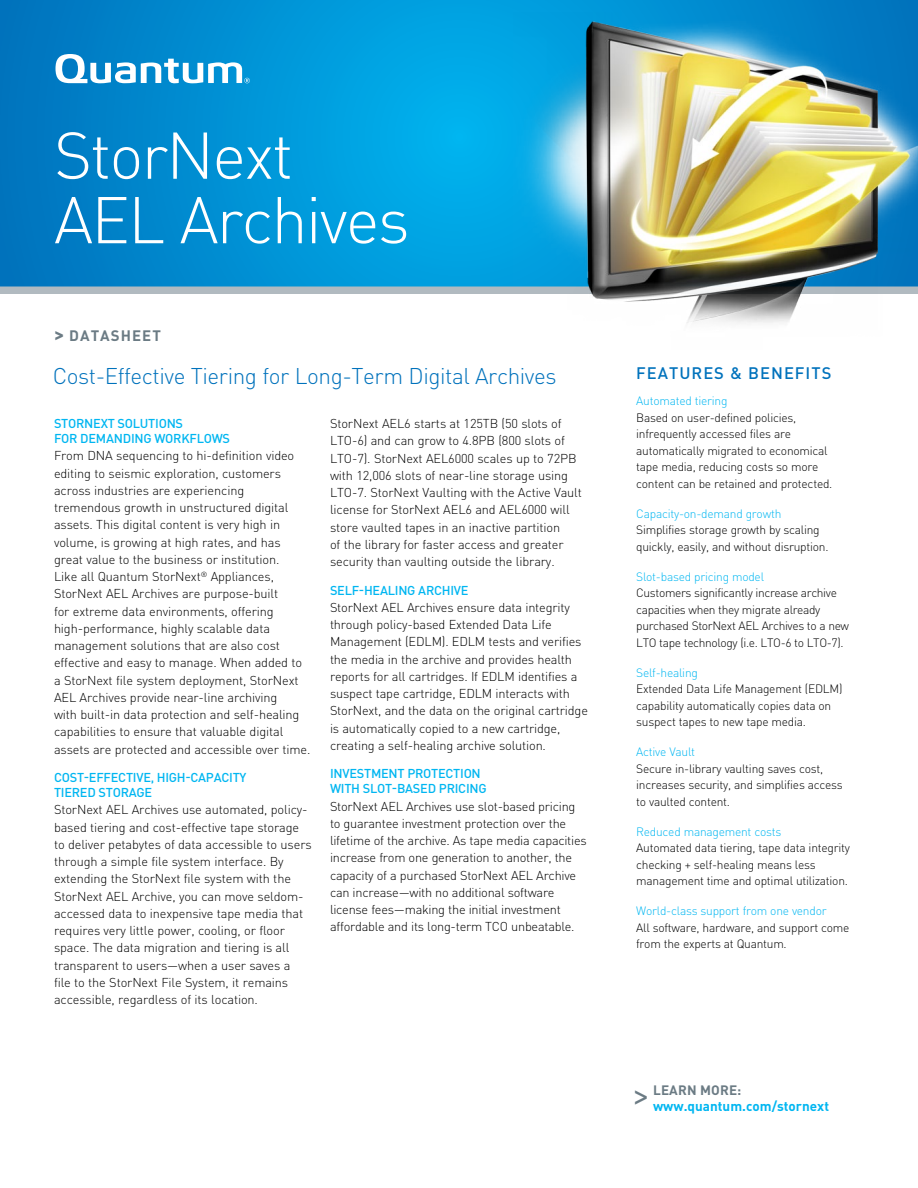
<style>
.page{position:relative;width:918px;height:1188px;background:#fff}
.page>*{position:absolute;margin:0;border:0;box-sizing:border-box;transform-origin:0 0}
.P1_main_copy_block{font:300 64.95px/64.5px "DIN Pro";letter-spacing:-.03em;color:#fff}
.P1_tab_title{font:35.4px "DIN Pro";color:#6b7b84}
.P1_main_copy_block-2{font:300 22.5px "DIN Pro";letter-spacing:-.02em;color:#0072bc}
.P1_tab_title-2{font:500 16.5px "DIN Pro";letter-spacing:.06em;color:#0072bc}
.P1_main_copy_block-3{font:700 15px "DIN Pro";letter-spacing:.07em;color:#6b7b84}
.P1_tab_title-3{font:700 13.5px "DIN Pro";color:#00b6f1}
.P1_tab_title-4{font:700 13.5px "DIN Pro";letter-spacing:.01em;color:#6b7b84}
.P1_main_copy_block-4{font:300 12.75px/17.2px "DIN Pro";letter-spacing:-.01em;color:#000}
.P1_main_copy_block-5{font:500 12.75px/15px "DIN Pro";letter-spacing:-.02em;color:#00b6f1}
.P1_features_and_bene{font:300 12px/16.5px "DIN Pro";letter-spacing:-.02em;color:#000}
.s1{font-size:18.75px}
.s2{color:#00b6f1}
</style>
<div class="page">
<svg style="left:0;top:0;width:918px;height:286px;background:#0092d5"></svg>
<svg style="left:56px;top:54px;width:194px;height:29px"></svg>
<div style="left:0;top:286px;width:918px;height:8px;background:#b1bac0"></div>
<img style="left:513px;top:10px;width:405px;height:314px">
<p class="P1_main_copy_block" style="left:54px;top:117px;width:357px">StorNext<br>AEL Archives</p>
<p class="P1_main_copy_block-3" style="left:54px;top:323px;width:108px"><span class="s1">&gt;</span> DATASHEET</p>
<p class="P1_main_copy_block-2" style="left:53px;top:358px;width:505px">Cost-Effective Tiering for Long-Term Digital Archives</p>
<p class="P1_main_copy_block-5" style="left:54px;top:415px;width:178px">STORNEXT SOLUTIONS<br>FOR DEMANDING WORKFLOWS</p>
<p class="P1_main_copy_block-4" style="left:54px;top:446px;width:258px">From DNA sequencing to hi-definition video editing to seismic exploration, customers across industries are experiencing tremendous growth in unstructured digital assets. This digital content is very high in volume, is growing at high rates, and has great value to the business or institution.<br>Like all Quantum StorNext<sup>®</sup> Appliances, StorNext AEL Archives are purpose-built<br>for extreme data environments, offering high-performance, highly scalable data management solutions that are also cost effective and easy to manage. When added to a StorNext file system deployment, StorNext AEL Archives provide near-line archiving<br>with built-in data protection and self-healing capabilities to ensure that valuable digital assets are protected and accessible over time.</p>
<p class="P1_main_copy_block-5" style="left:54px;top:769px;width:194px">COST-EFFECTIVE, HIGH-CAPACITY<br>TIERED STORAGE</p>
<p class="P1_main_copy_block-4" style="left:54px;top:800px;width:259px">StorNext AEL Archives use automated, policy&shy;based tiering and cost-effective tape storage to deliver petabytes of data accessible to users through a simple file system interface. By extending the StorNext file system with the StorNext AEL Archive, you can move seldom&shy;accessed data to inexpensive tape media that requires very little power, cooling, or floor space. The data migration and tiering is all transparent to users—when a user saves a<br>file to the StorNext File System, it remains accessible, regardless of its location.</p>
<p class="P1_main_copy_block-4" style="left:330px;top:414px;width:253px">StorNext AEL6 starts at 125TB (50 slots of LTO-6) and can grow to 4.8PB (800 slots of LTO-7). StorNext AEL6000 scales up to 72PB with 12,006 slots of near-line storage using LTO-7. StorNext Vaulting with the Active Vault license for StorNext AEL6 and AEL6000 will store vaulted tapes in an inactive partition<br>of the library for faster access and greater security than vaulting outside the library.</p>
<p class="P1_main_copy_block-5" style="left:330px;top:581px;width:140px">SELF-HEALING ARCHIVE</p>
<p class="P1_main_copy_block-4" style="left:330px;top:598px;width:260px">StorNext AEL Archives ensure data integrity through policy-based Extended Data Life Management (EDLM). EDLM tests and verifies the media in the archive and provides health reports for all cartridges. If EDLM identifies a suspect tape cartridge, EDLM interacts with StorNext, and the data on the original cartridge is automatically copied to a new cartridge, creating a self-healing archive solution.</p>
<p class="P1_main_copy_block-5" style="left:330px;top:765px;width:158px">INVESTMENT PROTECTION<br>WITH SLOT-BASED PRICING</p>
<p class="P1_main_copy_block-4" style="left:330px;top:796px;width:258px">StorNext AEL Archives use slot-based pricing to guarantee investment protection over the lifetime of the archive. As tape media capacities increase from one generation to another, the capacity of a purchased StorNext AEL Archive can increase—with no additional software license fees—making the initial investment affordable and its long-term TCO unbeatable.</p>
<p class="P1_tab_title-2" style="left:636px;top:360px;width:197px">FEATURES &amp; BENEFITS</p>
<p class="P1_features_and_bene" style="left:636px;top:391px;width:198px"><span class="s2">Automated tiering<br></span>Based on user-defined policies, infrequently accessed files are automatically migrated to economical tape media, reducing costs so more content can be retained and protected.</p>
<p class="P1_features_and_bene" style="left:636px;top:504px;width:194px"><span class="s2">Capacity-on-demand growth<br></span>Simplifies storage growth by scaling quickly, easily, and without disruption.</p>
<p class="P1_features_and_bene" style="left:636px;top:567px;width:214px"><span class="s2">Slot-based pricing model<br></span>Customers significantly increase archive capacities when they migrate already purchased StorNext AEL Archives to a new LTO tape technology (i.e. LTO-6 to LTO-7).</p>
<p class="P1_features_and_bene" style="left:636px;top:663px;width:208px"><span class="s2">Self-healing<br></span>Extended Data Life Management (EDLM) capability automatically copies data on suspect tapes to new tape media.</p>
<p class="P1_features_and_bene" style="left:636px;top:742px;width:208px"><span class="s2">Active Vault<br></span>Secure in-library vaulting saves cost, increases security, and simplifies access to vaulted content.</p>
<p class="P1_features_and_bene" style="left:636px;top:822px;width:215px"><span class="s2">Reduced management costs<br></span>Automated data tiering, tape data integrity checking + self-healing means less management time and optimal utilization.</p>
<p class="P1_features_and_bene" style="left:636px;top:901px;width:215px"><span class="s2">World-class support from one vendor<br></span>All software, hardware, and support come from the experts at Quantum.</p>
<p class="P1_tab_title-4" style="left:653px;top:1079px;width:90px">LEARN MORE:</p>
<p class="P1_tab_title" style="left:632px;top:1066px;width:20px">&gt;</p>
<p class="P1_tab_title-3" style="left:653px;top:1095px;width:178px">www.quantum.com/stornext</p>
</div>
